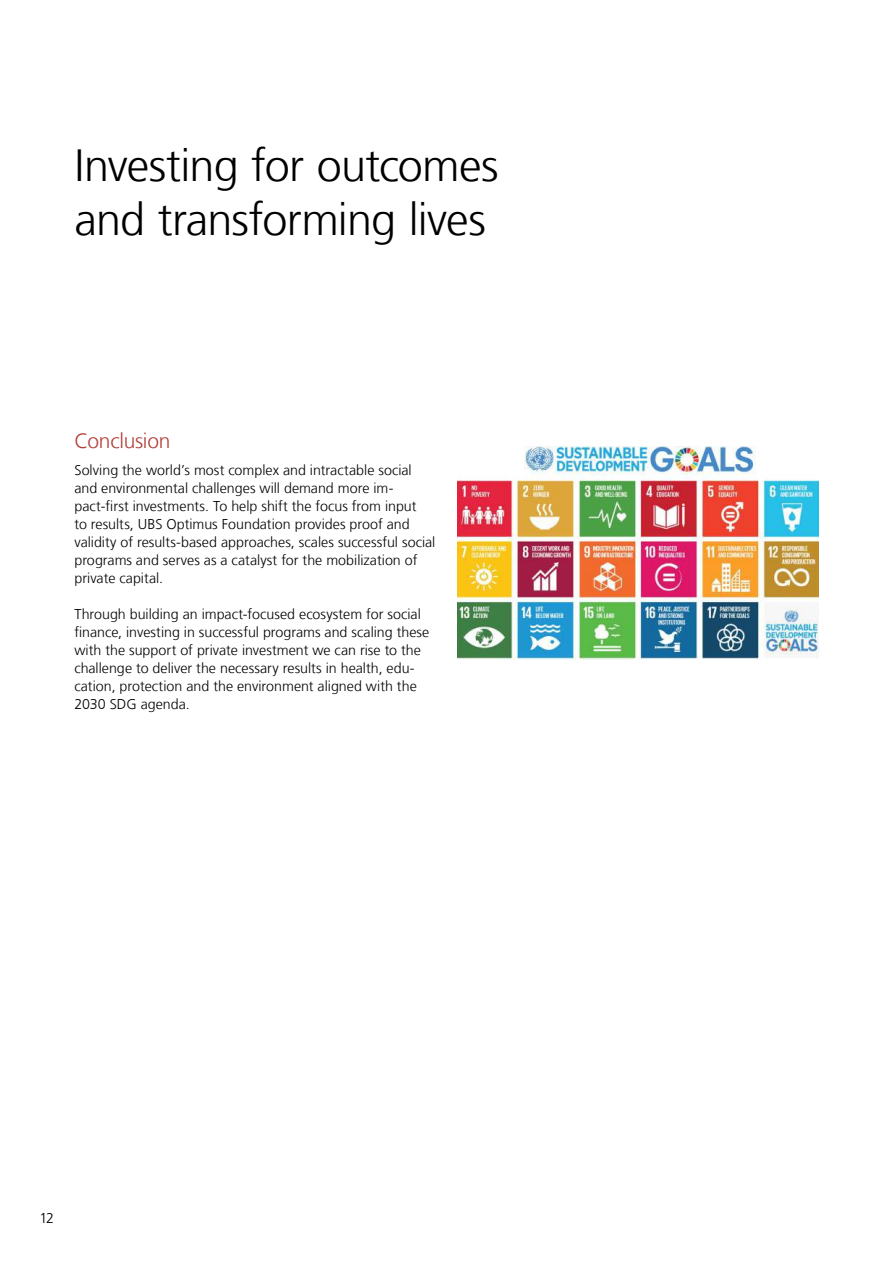
<style>
.page{position:relative;width:893px;height:1263px;background:#fff}
.page>*{position:absolute;margin:0;border:0;box-sizing:border-box;transform-origin:0 0}
.t1{font:300 45px/54px "Frutiger LT Com";letter-spacing:-.02em;color:#000}
.t2{font:300 21px "Frutiger LT Com";letter-spacing:-.015em;color:#b3403a}
.t3{font:300 14.25px/18px "Frutiger LT Com";color:#000}
</style>
<div class="page">
<img style="left:457px;top:447px;width:362px;height:212px">
<h1 class="t1" style="left:74px;top:142px;width:426px">Investing for outcomes and transforming lives</h1>
<h2 class="t2" style="left:74px;top:432px;width:98px">Conclusion</h2>
<p class="t3" style="left:74px;top:462px;width:363px">Solving the world’s most complex and intractable social and environmental challenges will demand more im&shy;pact-first investments. To help shift the focus from input<br>to results, UBS Optimus Foundation provides proof and validity of results-based approaches, scales successful social programs and serves as a catalyst for the mobilization of private capital.</p>
<p class="t3" style="left:74px;top:606px;width:356px">Through building an impact-focused ecosystem for social finance, investing in successful programs and scaling these with the support of private investment we can rise to the challenge to deliver the necessary results in health, edu&shy;cation, protection and the environment aligned with the 2030 SDG agenda.</p>
<p class="t3" style="left:39px;top:1210px;width:16px">12</p>
</div>
